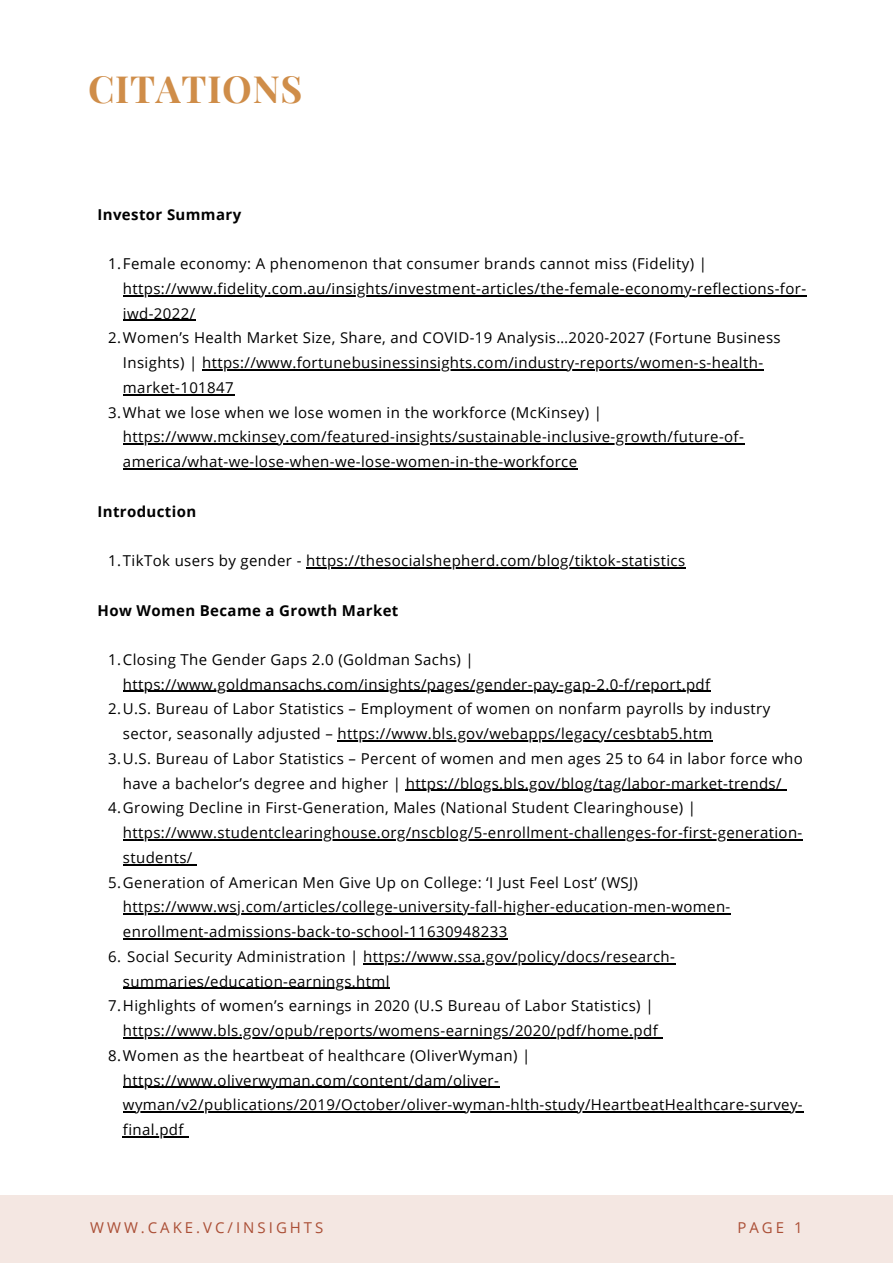
<style>
.page{position:relative;width:893px;height:1264px;background:#fff}
.page>*{position:absolute;margin:0;border:0;box-sizing:border-box;transform-origin:0 0}
.t1{font:700 37.5px "Playfair Display";letter-spacing:.02em;color:#cf8d49}
.t2{font:15px "Open Sans";letter-spacing:.025em;color:#000}
.t3{font:700 15px "Open Sans";letter-spacing:.025em;color:#000}
.t4{font:15px "Open Sans";letter-spacing:.2em;color:#ab4f36}
</style>
<div class="page">
<hr style="left:123px;top:295px;width:683px;height:1px;background:#000">
<hr style="left:123px;top:320px;width:72px;height:1px;background:#000">
<hr style="left:202px;top:369px;width:561px;height:1px;background:#000">
<hr style="left:123px;top:394px;width:111px;height:1px;background:#000">
<hr style="left:123px;top:443px;width:621px;height:1px;background:#000">
<hr style="left:123px;top:468px;width:454px;height:1px;background:#000">
<hr style="left:306px;top:567px;width:379px;height:1px;background:#000">
<hr style="left:123px;top:691px;width:587px;height:1px;background:#000">
<hr style="left:337px;top:740px;width:375px;height:1px;background:#000">
<hr style="left:406px;top:789px;width:375px;height:2px;background:#000">
<hr style="left:123px;top:839px;width:679px;height:1px;background:#000">
<hr style="left:123px;top:864px;width:70px;height:1px;background:#000">
<hr style="left:123px;top:913px;width:607px;height:1px;background:#000">
<hr style="left:123px;top:938px;width:384px;height:1px;background:#000">
<hr style="left:363px;top:963px;width:312px;height:1px;background:#000">
<hr style="left:123px;top:987px;width:267px;height:1px;background:#000">
<hr style="left:123px;top:1037px;width:535px;height:1px;background:#000">
<hr style="left:123px;top:1086px;width:170px;height:1px;background:#000">
<hr style="left:293px;top:1086px;width:206px;height:1px;background:#000">
<hr style="left:123px;top:1111px;width:680px;height:1px;background:#000">
<hr style="left:123px;top:1136px;width:61px;height:1px;background:#000">
<div style="left:0;top:1195px;width:892px;height:67px;background:#f4e7e2"></div>
<h1 class="t1" style="left:88px;top:63px;width:216px">CITATIONS</h1>
<p class="t3" style="left:97px;top:204px;width:145px">Investor Summary</p>
<p class="t2" style="left:108px;top:253px;width:600px">1.Female economy: A phenomenon that consumer brands cannot miss (Fidelity) |</p>
<p class="t2" style="left:123px;top:278px;width:684px">https://www.fidelity.com.au/insights/investment-articles/the-female-economy-reflections-for-</p>
<p class="t2" style="left:123px;top:302px;width:74px">iwd-2022/</p>
<p class="t2" style="left:108px;top:327px;width:674px">2.Women’s Health Market Size, Share, and COVID-19 Analysis…2020-2027 (Fortune Business</p>
<p class="t2" style="left:123px;top:352px;width:641px">Insights) | https://www.fortunebusinessinsights.com/industry-reports/women-s-health-</p>
<p class="t2" style="left:123px;top:377px;width:112px">market-101847</p>
<p class="t2" style="left:108px;top:401px;width:495px">3.What we lose when we lose women in the workforce (McKinsey) |</p>
<p class="t2" style="left:123px;top:426px;width:622px">https://www.mckinsey.com/featured-insights/sustainable-inclusive-growth/future-of-</p>
<p class="t2" style="left:123px;top:451px;width:455px">america/what-we-lose-when-we-lose-women-in-the-workforce</p>
<p class="t3" style="left:97px;top:500px;width:100px">Introduction</p>
<p class="t2" style="left:108px;top:550px;width:578px">1.TikTok users by gender - https://thesocialshepherd.com/blog/tiktok-statistics</p>
<p class="t3" style="left:97px;top:599px;width:302px">How Women Became a Growth Market</p>
<p class="t2" style="left:108px;top:649px;width:367px">1.Closing The Gender Gaps 2.0 (Goldman Sachs) |</p>
<p class="t2" style="left:123px;top:673px;width:588px">https://www.goldmansachs.com/insights/pages/gender-pay-gap-2.0-f/report.pdf</p>
<p class="t2" style="left:108px;top:698px;width:663px">2.U.S. Bureau of Labor Statistics – Employment of women on nonfarm payrolls by industry</p>
<p class="t2" style="left:123px;top:723px;width:591px">sector, seasonally adjusted – https://www.bls.gov/webapps/legacy/cesbtab5.htm</p>
<p class="t2" style="left:108px;top:748px;width:696px">3.U.S. Bureau of Labor Statistics – Percent of women and men ages 25 to 64 in labor force who</p>
<p class="t2" style="left:123px;top:772px;width:660px">have a bachelor’s degree and higher | https://blogs.bls.gov/blog/tag/labor-market-trends/</p>
<p class="t2" style="left:108px;top:797px;width:589px">4.Growing Decline in First-Generation, Males (National Student Clearinghouse) |</p>
<p class="t2" style="left:123px;top:822px;width:680px">https://www.studentclearinghouse.org/nscblog/5-enrollment-challenges-for-first-generation-</p>
<p class="t2" style="left:123px;top:846px;width:71px">students/</p>
<p class="t2" style="left:108px;top:871px;width:531px">5.Generation of American Men Give Up on College: ‘I Just Feel Lost’ (WSJ)</p>
<p class="t2" style="left:123px;top:896px;width:609px">https://www.wsj.com/articles/college-university-fall-higher-education-men-women-</p>
<p class="t2" style="left:123px;top:921px;width:386px">enrollment-admissions-back-to-school-11630948233</p>
<p class="t2" style="left:108px;top:945px;width:568px">6. Social Security Administration | https://www.ssa.gov/policy/docs/research-</p>
<p class="t2" style="left:123px;top:970px;width:268px">summaries/education-earnings.html</p>
<p class="t2" style="left:108px;top:995px;width:547px">7.Highlights of women’s earnings in 2020 (U.S Bureau of Labor Statistics) |</p>
<p class="t2" style="left:123px;top:1020px;width:536px">https://www.bls.gov/opub/reports/womens-earnings/2020/pdf/home.pdf</p>
<p class="t2" style="left:108px;top:1044px;width:424px">8.Women as the heartbeat of healthcare (OliverWyman) |</p>
<p class="t2" style="left:123px;top:1069px;width:377px">https://www.oliverwyman.com/content/dam/oliver-</p>
<p class="t2" style="left:123px;top:1094px;width:681px">wyman/v2/publications/2019/October/oliver-wyman-hlth-study/HeartbeatHealthcare-survey-</p>
<p class="t2" style="left:123px;top:1118px;width:62px">final.pdf</p>
<p class="t4" style="left:90px;top:1216px;width:235px">WWW.CAKE.VC/INSIGHTS</p>
<p class="t4" style="left:737px;top:1216px;width:67px">PAGE 1</p>
</div>
